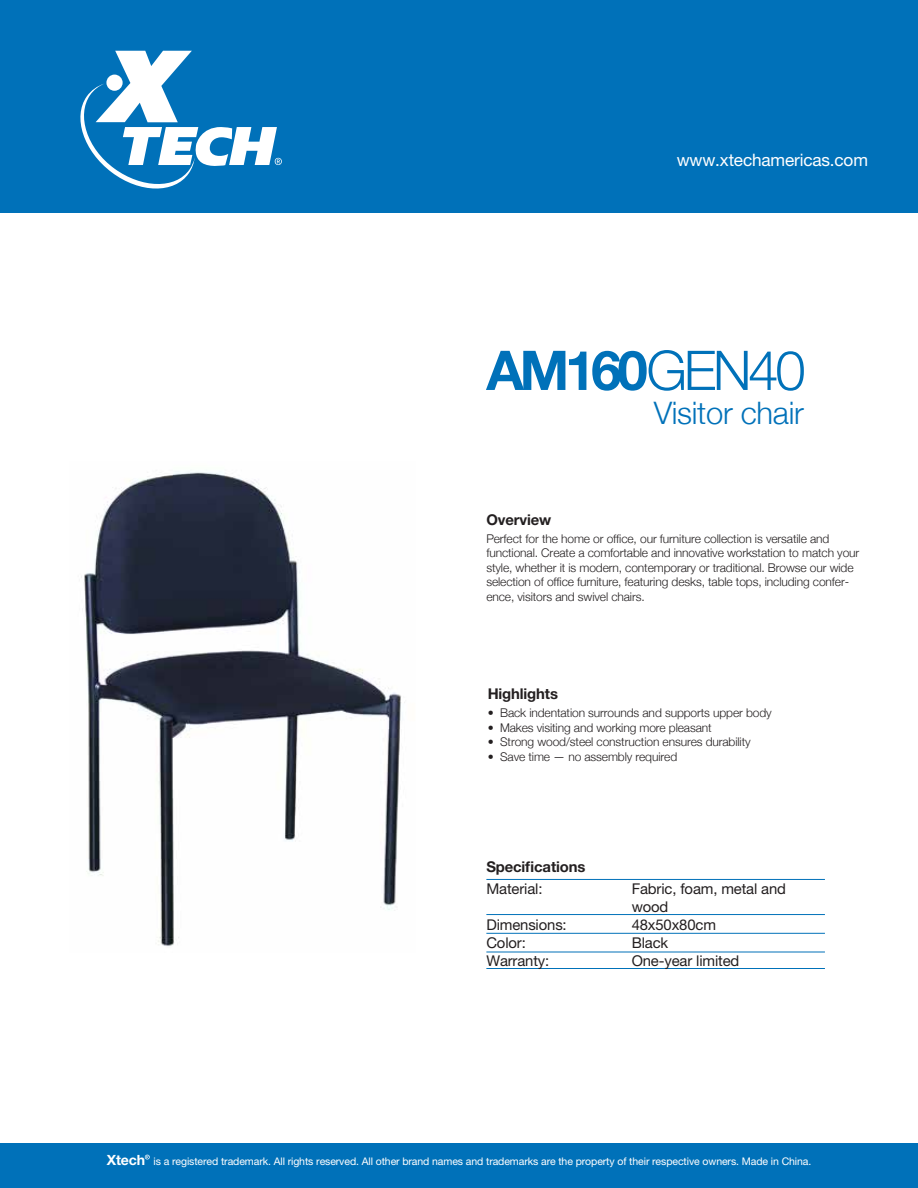
<style>
.page{position:relative;width:918px;height:1188px;background:#fff}
.page>*{position:absolute;margin:0;border:0;box-sizing:border-box;transform-origin:0 0}
.t1{font:700 54.75px "Helvetica Neue";letter-spacing:-.08em;color:#0071b9}
.t2{font:300 31.05px "Helvetica Neue";letter-spacing:-.01em;color:#0071b9}
.t3{font:17.25px "Helvetica Neue LT Pro";letter-spacing:-.01em;color:#fff}
.t4{font:14.85px/17.9px "Helvetica Neue LT Pro";letter-spacing:-.01em;color:#231f20}
.t5{font:700 14.85px "Helvetica Neue LT Pro";letter-spacing:-.01em;color:#231f20}
.t6{font:300 12px/14.4px "Helvetica Neue";letter-spacing:-.01em;color:#231f20}
.t7{font:10.5px "Helvetica Neue LT Pro";letter-spacing:-.01em;color:#fff}
.s1{font-weight:300}
.s2{font-weight:700;font-size:14.1px}
</style>
<div class="page">
<img style="left:81px;top:471px;width:324px;height:475px">
<div style="left:0;top:0;width:918px;height:212px;background:#0071b9"></div>
<div style="left:0;top:1144px;width:918px;height:44px;background:#0071b9"></div>
<svg style="left:80px;top:51px;width:202px;height:138px"></svg>
<hr style="left:486px;top:914px;width:339px;height:1px;background:#0071b9">
<hr style="left:486px;top:879px;width:339px;height:1px;background:#0071b9">
<hr style="left:486px;top:933px;width:339px;height:1px;background:#0071b9">
<hr style="left:486px;top:968px;width:339px;height:1px;background:#0071b9">
<hr style="left:486px;top:952px;width:339px;height:1px;background:#0071b9">
<svg style="left:145px;top:1155px;width:5px;height:4px"></svg>
<h3 class="t3" style="left:677px;top:149px;width:193px">www.xtechamericas.com</h3>
<h1 class="t1" style="left:486px;top:327px;width:321px">AM160<span class="s1">GEN40</span></h1>
<p class="t5" style="left:486px;top:510px;width:66px">Overview</p>
<h2 class="t2" style="left:654px;top:388px;width:152px">Visitor chair</h2>
<p class="t6" style="left:486px;top:531px;width:374px">Perfect for the home or office, our furniture collection is versatile and functional. Create a comfortable and innovative workstation to match your style, whether it is modern, contemporary or traditional. Browse our wide selection of office furniture, featuring desks, table tops, including confer&shy;ence, visitors and swivel chairs.</p>
<p class="t5" style="left:488px;top:685px;width:72px">Highlights</p>
<p class="t6" style="left:488px;top:705px;width:285px">• Back indentation surrounds and supports upper body</p>
<p class="t6" style="left:488px;top:720px;width:226px">• Makes visiting and working more pleasant</p>
<p class="t6" style="left:488px;top:734px;width:264px">• Strong wood/steel construction ensures durability</p>
<p class="t6" style="left:488px;top:748px;width:191px">• Save time — no assembly required</p>
<p class="t5" style="left:486px;top:857px;width:101px">Specifications</p>
<p class="t4" style="left:486px;top:880px;width:58px">Material:</p>
<p class="t4" style="left:486px;top:916px;width:82px">Dimensions:<br>Color:<br>Warranty:</p>
<p class="t4" style="left:632px;top:880px;width:156px">Fabric, foam, metal and wood<br>48x50x80cm<br>Black<br>One-year limited</p>
<p class="t7" style="left:107px;top:1155px;width:706px"><span class="s2">Xtech</span> is a registered trademark. All rights reserved. All other brand names and trademarks are the property of their respective owners. Made in China.</p>
</div>
